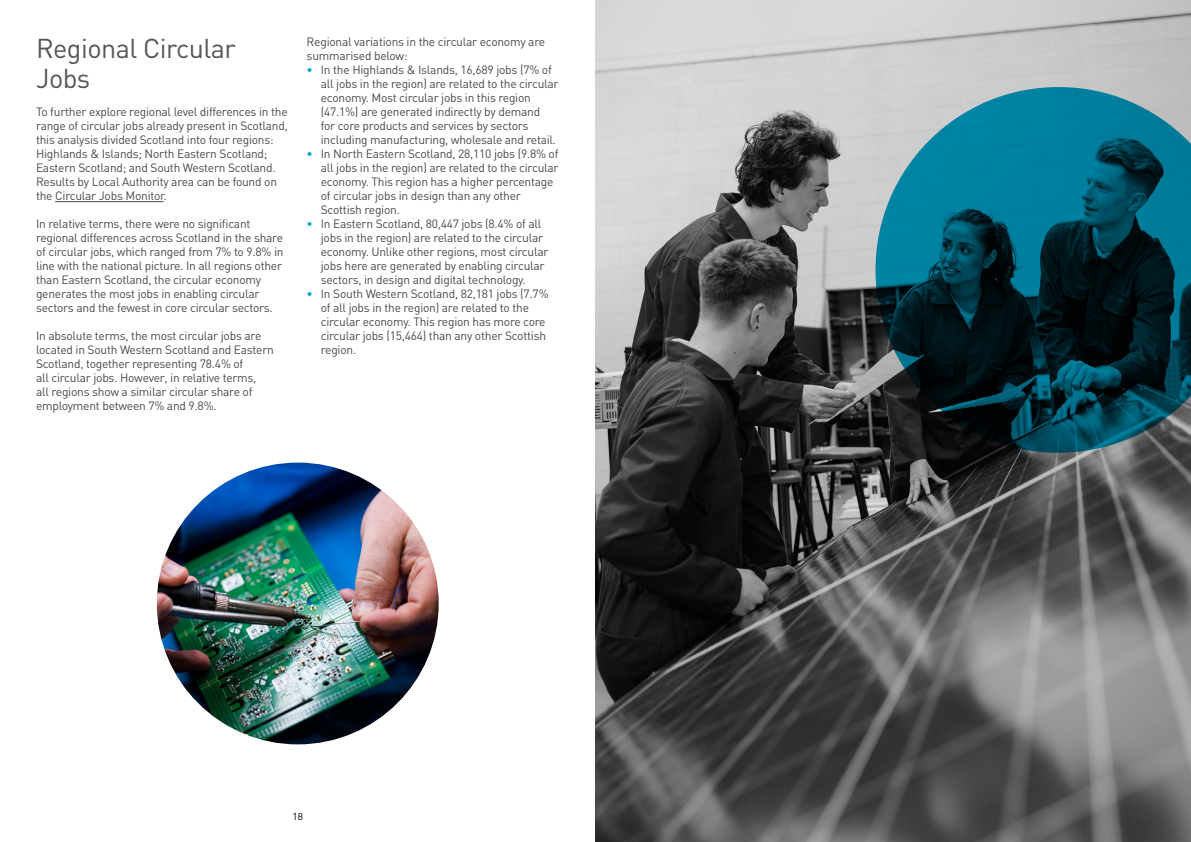
<style>
.page{position:relative;width:1191px;height:842px;background:#fff}
.page>*{position:absolute;margin:0;border:0;box-sizing:border-box;transform-origin:0 0}
.t1{font:27px/30px "DIN";letter-spacing:-.02em;color:#575756}
.t2{font:12px/14px "DIN";letter-spacing:-.02em;color:#4a4a49}
.t3{font:10px "DIN";color:#000}
.s1{color:#00a5ce}
</style>
<div class="page">
<hr style="left:55px;top:201px;width:109px;height:1px;background:#4a4a49">
<img style="left:157px;top:463px;width:282px;height:281px;border-radius:141px">
<img style="left:595px;top:0;width:596px;height:842px">
<svg style="left:875px;top:87px;width:316px;height:366px;background:#15505f"></svg>
<h1 class="t1" style="left:36px;top:33px;width:201px">Regional Circular<br>Jobs</h1>
<p class="t2" style="left:36px;top:104px;width:253px">To further explore regional level differences in the range of circular jobs already present in Scotland, this analysis divided Scotland into four regions:<br>Highlands &amp; Islands; North Eastern Scotland; Eastern Scotland; and South Western Scotland.<br>Results by Local Authority area can be found on the Circular Jobs Monitor.</p>
<p class="t2" style="left:36px;top:216px;width:249px">In relative terms, there were no significant regional differences across Scotland in the share of circular jobs, which ranged from 7% to 9.8% in line with the national picture. In all regions other than Eastern Scotland, the circular economy generates the most jobs in enabling circular sectors and the fewest in core circular sectors.</p>
<p class="t2" style="left:36px;top:328px;width:239px">In absolute terms, the most circular jobs are located in South Western Scotland and Eastern Scotland, together representing 78.4% of<br>all circular jobs. However, in relative terms,<br>all regions show a similar circular share of employment between 7% and 9.8%.</p>
<p class="t2" style="left:307px;top:34px;width:240px">Regional variations in the circular economy are summarised below:</p>
<p class="t2" style="left:321px;top:62px;width:239px;text-indent:-14px"><span class="s1">•</span> In the Highlands &amp; Islands, 16,689 jobs (7% of all jobs in the region) are related to the circular economy. Most circular jobs in this region (47.1%) are generated indirectly by demand<br>for core products and services by sectors including manufacturing, wholesale and retail.</p>
<p class="t2" style="left:321px;top:146px;width:239px;text-indent:-14px"><span class="s1">•</span> In North Eastern Scotland, 28,110 jobs (9.8% of all jobs in the region) are related to the circular economy. This region has a higher percentage of circular jobs in design than any other Scottish region.</p>
<p class="t2" style="left:321px;top:216px;width:229px;text-indent:-14px"><span class="s1">•</span> In Eastern Scotland, 80,447 jobs (8.4% of all jobs in the region) are related to the circular economy. Unlike other regions, most circular jobs here are generated by enabling circular sectors, in design and digital technology.</p>
<p class="t2" style="left:321px;top:286px;width:229px;text-indent:-14px"><span class="s1">•</span> In South Western Scotland, 82,181 jobs (7.7% of all jobs in the region) are related to the circular economy. This region has more core circular jobs (15,464) than any other Scottish region.</p>
<p class="t3" style="left:292px;top:810px;width:12px">18</p>
</div>
